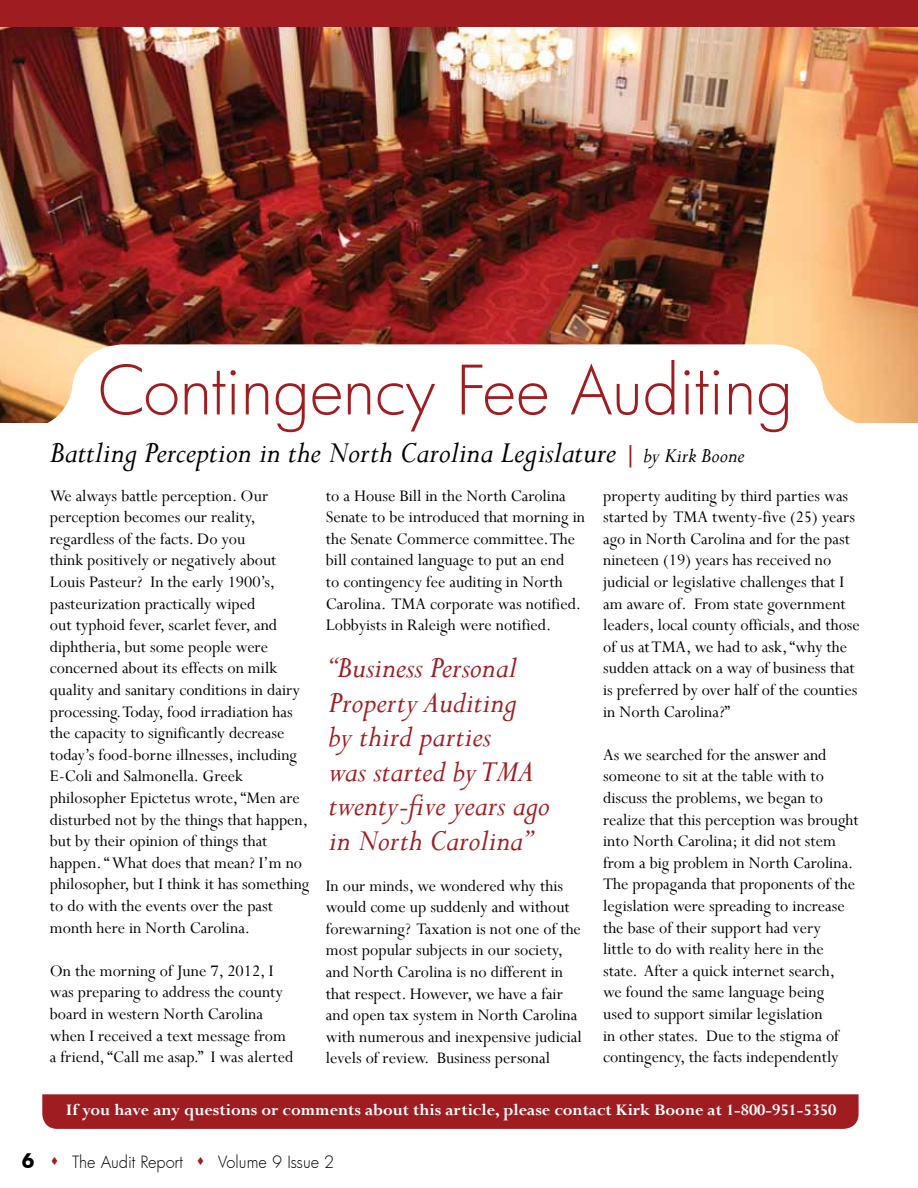
<style>
.page{position:relative;width:918px;height:1188px;background:#fff}
.page>*{position:absolute;margin:0;border:0;box-sizing:border-box;transform-origin:0 0}
.t1{font:300 66px "Futura";letter-spacing:-.005em;color:#9f1d21}
.t2{font:italic 33px/34.5px "Perpetua";color:#9f1d21}
.t3{font:italic 33px "Perpetua";color:#000}
.t4{font:18px/21.6px "Perpetua";color:#000}
.t5{font:700 18px "Perpetua";color:#fff}
.t6{font:300 16.5px "Futura";letter-spacing:-.005em;color:#000}
.s1{font-weight:700;font-style:normal;font-size:27px;color:#9f1d21}
.s2{font-size:22.5px}
.s3{font-family:"Futura BT";font-weight:700;font-size:21px}
.s4{color:#9f1d21}
</style>
<div class="page">
<img style="left:0;top:27px;width:918px;height:396px">
<div style="left:0;top:0;width:918px;height:27px;background:#9f1d21"></div>
<div style="left:42px;top:1094px;width:817px;height:35px;background:#9f1d21"></div>
<svg style="left:72px;top:344px;width:752px;height:79px"></svg>
<svg style="left:817px;top:380px;width:42px;height:43px"></svg>
<hr style="left:822px;top:398px;width:3px;height:36px;background:#fff">
<svg style="left:45px;top:380px;width:31px;height:43px"></svg>
<hr style="left:71px;top:398px;width:2px;height:36px;background:#fff">
<h1 class="t1" style="left:97px;top:346px;width:698px">Contingency Fee Auditing</h1>
<h2 class="t3" style="left:50px;top:431px;width:696px">Battling Perception in the North Carolina Legislature <span class="s1">|</span> <span class="s2">by Kirk Boone</span></h2>
<p class="t4" style="left:50px;top:484px;width:261px">We always battle perception. Our perception becomes our reality, regardless of the facts. Do you<br>think positively or negatively about Louis Pasteur? In the early 1900’s, pasteurization practically wiped<br>out typhoid fever, scarlet fever, and diphtheria, but some people were concerned about its effects on milk quality and sanitary conditions in dairy processing. Today, food irradiation has the capacity to significantly decrease today’s food-borne illnesses, including E-Coli and Salmonella. Greek philosopher Epictetus wrote, “Men are disturbed not by the things that happen, but by their opinion of things that happen. “ What does that mean? I’m no philosopher, but I think it has something to do with the events over the past month here in North Carolina.</p>
<p class="t4" style="left:50px;top:960px;width:245px">On the morning of June 7, 2012, I was preparing to address the county board in western North Carolina when I received a text message from a friend, “Call me asap.” I was alerted</p>
<p class="t4" style="left:326px;top:484px;width:261px">to a House Bill in the North Carolina Senate to be introduced that morning in the Senate Commerce committee. The bill contained language to put an end<br>to contingency fee auditing in North Carolina. TMA corporate was notified.<br>Lobbyists in Raleigh were notified.</p>
<p class="t4" style="left:603px;top:484px;width:258px">property auditing by third parties was started by TMA twenty-five (25) years ago in North Carolina and for the past nineteen (19) years has received no judicial or legislative challenges that I am aware of. From state government leaders, local county officials, and those of us at TMA, we had to ask, “why the sudden attack on a way of business that is preferred by over half of the counties in North Carolina?”</p>
<p class="t4" style="left:603px;top:744px;width:257px">As we searched for the answer and someone to sit at the table with to discuss the problems, we began to realize that this perception was brought into North Carolina; it did not stem from a big problem in North Carolina.<br>The propaganda that proponents of the legislation were spreading to increase the base of their support had very<br>little to do with reality here in the state. After a quick internet search,<br>we found the same language being<br>used to support similar legislation<br>in other states. Due to the stigma of contingency, the facts independently</p>
<p class="t5" style="left:66px;top:1098px;width:772px">If you have any questions or comments about this article, please contact Kirk Boone at 1-800-951-5350</p>
<h2 class="t2" style="left:329px;top:649px;width:222px">“Business Personal<br>Property Auditing<br>by third parties<br>was started by TMA twenty-five years ago in North Carolina”</h2>
<p class="t4" style="left:326px;top:874px;width:258px">In our minds, we wondered why this would come up suddenly and without forewarning? Taxation is not one of the most popular subjects in our society, and North Carolina is no different in that respect. However, we have a fair and open tax system in North Carolina with numerous and inexpensive judicial levels of review. Business personal</p>
<p class="t6" style="left:22px;top:1151px;width:314px"><span class="s3">6</span> <span class="s4">▲</span> The Audit Report <span class="s4">▲</span> Volume 9 Issue 2</p>
</div>
